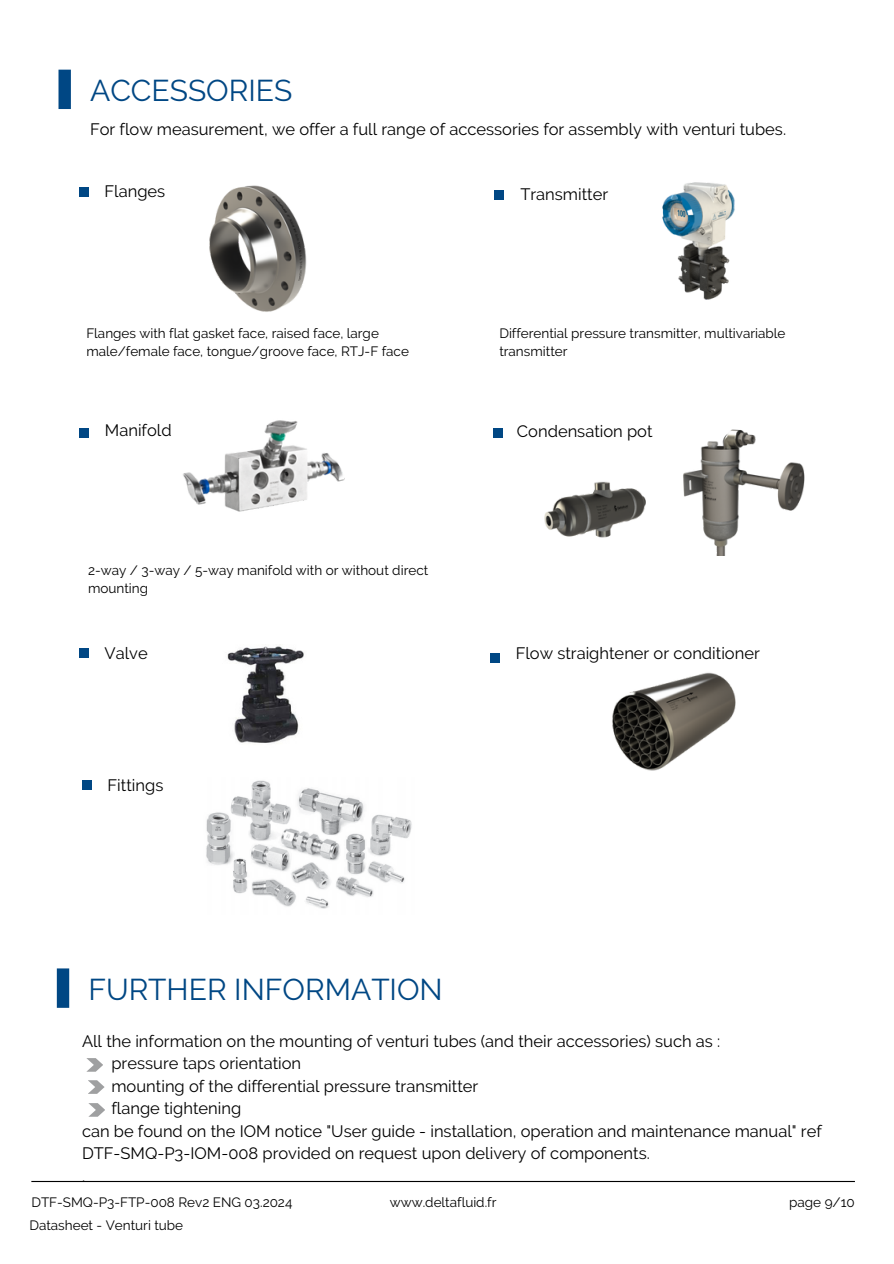
<style>
.page{position:relative;width:894px;height:1264px;background:#fff}
.page>*{position:absolute;margin:0;border:0;box-sizing:border-box;transform-origin:0 0}
.t1{font:30px "Raleway";color:#004784}
.t2{font:16.5px "Raleway";color:#000}
.t3{font:13.5px/18px "Raleway";color:#000}
</style>
<div class="page">
<div style="left:79px;top:187px;width:9px;height:9px;background:#004784"></div>
<div style="left:58px;top:70px;width:13px;height:39px;background:#004784"></div>
<div style="left:494px;top:190px;width:9px;height:9px;background:#004784"></div>
<div style="left:79px;top:428px;width:9px;height:9px;background:#004784"></div>
<div style="left:493px;top:428px;width:9px;height:9px;background:#004784"></div>
<div style="left:57px;top:968px;width:12px;height:39px;background:#004784"></div>
<div style="left:79px;top:648px;width:9px;height:9px;background:#004784"></div>
<svg style="left:86px;top:1058px;width:17px;height:13px"></svg>
<svg style="left:88px;top:1080px;width:17px;height:13px"></svg>
<svg style="left:88px;top:1103px;width:17px;height:13px"></svg>
<div style="left:490px;top:653px;width:9px;height:9px;background:#004784"></div>
<img style="left:662px;top:182px;width:73px;height:118px">
<img style="left:183px;top:420px;width:162px;height:92px">
<img style="left:227px;top:646px;width:77px;height:97px">
<img style="left:683px;top:429px;width:122px;height:127px">
<img style="left:612px;top:672px;width:124px;height:99px">
<hr style="left:31px;top:1180px;width:823px;height:1px;background:#000">
<img style="left:209px;top:185px;width:98px;height:127px">
<img style="left:544px;top:481px;width:102px;height:57px">
<div style="left:82px;top:780px;width:9px;height:9px;background:#004784"></div>
<img style="left:206px;top:780px;width:206px;height:129px">
<h2 class="t1" style="left:90px;top:73px;width:204px">ACCESSORIES</h2>
<p class="t2" style="left:90px;top:120px;width:697px">For flow measurement, we offer a full range of accessories for assembly with venturi tubes.</p>
<p class="t2" style="left:105px;top:181px;width:62px">Flanges</p>
<p class="t3" style="left:86px;top:324px;width:324px">Flanges with flat gasket face, raised face, large male/female face, tongue/groove face, RTJ-F face</p>
<p class="t2" style="left:520px;top:185px;width:89px">Transmitter</p>
<h2 class="t3" style="left:499px;top:324px;width:287px">Differential pressure transmitter, multivariable transmitter</h2>
<p class="t2" style="left:105px;top:420px;width:68px">Manifold</p>
<p class="t2" style="left:517px;top:422px;width:137px">Condensation pot</p>
<p class="t3" style="left:88px;top:561px;width:341px">2-way / 3-way / 5-way manifold with or without direct mounting</p>
<p class="t2" style="left:105px;top:643px;width:45px">Valve</p>
<h2 class="t2" style="left:108px;top:776px;width:57px">Fittings</h2>
<h2 class="t1" style="left:88px;top:971px;width:356px">FURTHER INFORMATION</h2>
<p class="t2" style="left:515px;top:644px;width:245px">Flow straightener or conditioner</p>
<h1 class="t2" style="left:82px;top:1031px;width:639px">All the information on the mounting of venturi tubes (and their accessories) such as :</h1>
<h1 class="t2" style="left:111px;top:1053px;width:191px">pressure taps orientation</h1>
<h1 class="t2" style="left:111px;top:1076px;width:368px">mounting of the differential pressure transmitter</h1>
<h1 class="t2" style="left:111px;top:1098px;width:131px">flange tightening</h1>
<h1 class="t2" style="left:82px;top:1121px;width:741px">can be found on the IOM notice "User guide - installation, operation and maintenance manual" ref</h1>
<h1 class="t2" style="left:82px;top:1143px;width:569px">DTF-SMQ-P3-IOM-008 provided on request upon delivery of components.</h1>
<h1 class="t2" style="left:82px;top:1166px;width:5px">.</h1>
<p class="t3" style="left:31px;top:1192px;width:262px">DTF-SMQ-P3-FTP-008 Rev2 ENG 03.2024</p>
<p class="t3" style="left:29px;top:1215px;width:155px">Datasheet - Venturi tube</p>
<p class="t3" style="left:389px;top:1192px;width:108px">www.deltafluid.fr</p>
<h2 class="t3" style="left:789px;top:1192px;width:67px">page 9/10</h2>
</div>
